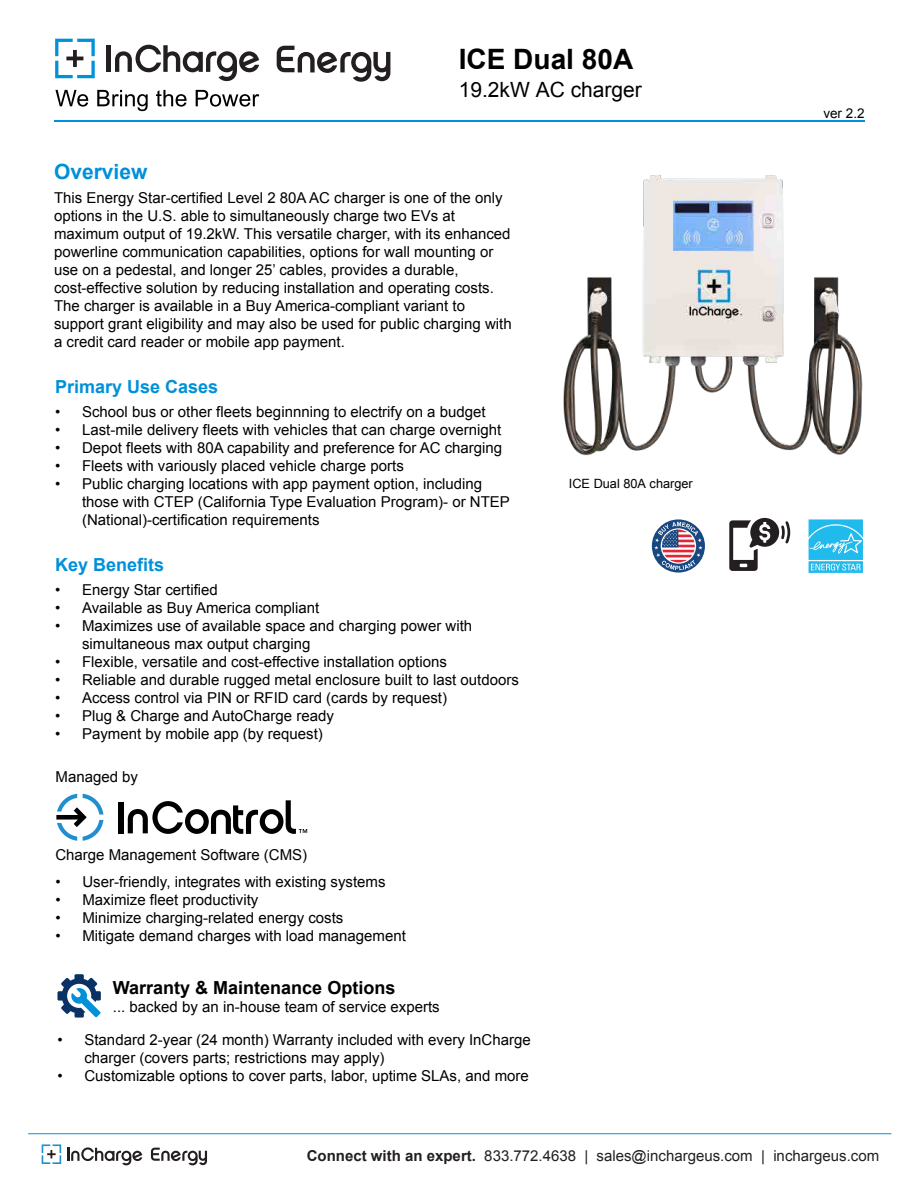
<style>
.page{position:relative;width:918px;height:1188px;background:#fff}
.page>*{position:absolute;margin:0;border:0;box-sizing:border-box;transform-origin:0 0}
.t1{font:700 28.05px "Arial";color:#000}
.t2{font:21px "Arial";color:#000}
.t3{font:700 21px "Arial";color:#0090d9}
.t4{font:700 18px "Arial";color:#000}
.t5{font:700 18px "Arial";color:#0090d9}
.t6{font:15px/18px "Arial";color:#000}
.t7{font:15px "Arial";color:#231f20}
.t8{font:13.5px "Arial";color:#000}
.t9{font:12.75px "Arial";color:#000}
.s1{font-weight:700}
</style>
<div class="page">
<hr style="left:54px;top:121px;width:810px;height:1px;background:#0091da">
<svg style="left:55px;top:90px;width:33px;height:17px"></svg>
<svg style="left:97px;top:90px;width:51px;height:21px"></svg>
<svg style="left:156px;top:90px;width:31px;height:17px"></svg>
<svg style="left:196px;top:90px;width:63px;height:17px"></svg>
<svg style="left:55px;top:39px;width:40px;height:39px"></svg>
<svg style="left:115px;top:45px;width:144px;height:36px"></svg>
<hr style="left:107px;top:45px;width:4px;height:27px;background:#231f20">
<svg style="left:277px;top:46px;width:113px;height:36px"></svg>
<hr style="left:28px;top:1133px;width:863px;height:1px;background:#0091da">
<svg style="left:42px;top:1144px;width:19px;height:20px"></svg>
<svg style="left:67px;top:1147px;width:75px;height:18px"></svg>
<svg style="left:151px;top:1148px;width:56px;height:17px"></svg>
<img style="left:563px;top:175px;width:300px;height:281px">
<svg style="left:809px;top:519px;width:54px;height:54px;background:#45c5ee"></svg>
<svg style="left:729px;top:518px;width:61px;height:53px"></svg>
<svg style="left:128px;top:800px;width:179px;height:34px"></svg>
<div style="left:118px;top:802px;width:5px;height:31px;background:#000"></div>
<svg style="left:56px;top:794px;width:47px;height:47px"></svg>
<svg style="left:57px;top:974px;width:44px;height:44px"></svg>
<svg style="left:652px;top:519px;width:53px;height:54px"></svg>
<svg style="left:654px;top:522px;width:49px;height:48px"></svg>
<h1 class="t1" style="left:459px;top:41px;width:176px">ICE Dual 80A</h1>
<h2 class="t2" style="left:459px;top:75px;width:185px">19.2kW AC charger</h2>
<h2 class="t3" style="left:54px;top:158px;width:95px">Overview</h2>
<p class="t6" style="left:54px;top:189px;width:459px">This Energy Star-certified Level 2 80A AC charger is one of the only options in the U.S. able to simultaneously charge two EVs at maximum output of 19.2kW. This versatile charger, with its enhanced powerline communication capabilities, options for wall mounting or use on a pedestal, and longer 25’ cables, provides a durable, cost-effective solution by reducing installation and operating costs.<br>The charger is available in a Buy America-compliant variant to support grant eligibility and may also be used for public charging with a credit card reader or mobile app payment.</p>
<p class="t5" style="left:55px;top:375px;width:165px">Primary Use Cases</p>
<p class="t6" style="left:55px;top:403px;width:432px">• School bus or other fleets beginnning to electrify on a budget</p>
<p class="t6" style="left:55px;top:421px;width:448px">• Last-mile delivery fleets with vehicles that can charge overnight</p>
<p class="t6" style="left:55px;top:439px;width:449px">• Depot fleets with 80A capability and preference for AC charging</p>
<p class="t6" style="left:55px;top:457px;width:350px">• Fleets with variously placed vehicle charge ports</p>
<p class="t6" style="left:82px;top:475px;width:429px;text-indent:-27px">• Public charging locations with app payment option, including those with CTEP (California Type Evaluation Program)- or NTEP (National)-certification requirements</p>
<p class="t5" style="left:55px;top:552px;width:111px">Key Benefits</p>
<p class="t6" style="left:55px;top:580px;width:164px">• Energy Star certified</p>
<p class="t6" style="left:55px;top:598px;width:266px">• Available as Buy America compliant</p>
<p class="t6" style="left:82px;top:616px;width:392px;text-indent:-27px">• Maximizes use of available space and charging power with simultaneous max output charging</p>
<p class="t6" style="left:55px;top:652px;width:393px">• Flexible, versatile and cost-effective installation options</p>
<p class="t6" style="left:55px;top:670px;width:465px">• Reliable and durable rugged metal enclosure built to last outdoors</p>
<p class="t6" style="left:55px;top:688px;width:394px">• Access control via PIN or RFID card (cards by request)</p>
<p class="t6" style="left:55px;top:706px;width:280px">• Plug &amp; Charge and AutoCharge ready</p>
<p class="t6" style="left:55px;top:724px;width:269px">• Payment by mobile app (by request)</p>
<p class="t6" style="left:56px;top:768px;width:84px">Managed by</p>
<p class="t6" style="left:55px;top:846px;width:253px">Charge Management Software (CMS)</p>
<p class="t6" style="left:55px;top:873px;width:332px">• User-friendly, integrates with existing systems</p>
<p class="t6" style="left:55px;top:891px;width:204px">• Maximize fleet productivity</p>
<p class="t6" style="left:55px;top:909px;width:289px">• Minimize charging-related energy costs</p>
<p class="t6" style="left:55px;top:927px;width:352px">• Mitigate demand charges with load management</p>
<p class="t4" style="left:113px;top:976px;width:284px">Warranty &amp; Maintenance Options</p>
<p class="t6" style="left:113px;top:998px;width:328px">... backed by an in-house team of service experts</p>
<p class="t6" style="left:84px;top:1031px;width:448px;text-indent:-27px">• Standard 2-year (24 month) Warranty included with every InCharge charger (covers parts; restrictions may apply)</p>
<p class="t6" style="left:57px;top:1067px;width:473px">• Customizable options to cover parts, labor, uptime SLAs, and more</p>
<p class="t9" style="left:569px;top:475px;width:126px">ICE Dual 80A charger</p>
<p class="t8" style="left:823px;top:105px;width:43px">ver 2.2</p>
<p class="t7" style="left:307px;top:1146px;width:574px"><span class="s1">Connect with an expert.</span> 833.772.4638 | sales@inchargeus.com | inchargeus.com</p>
</div>
